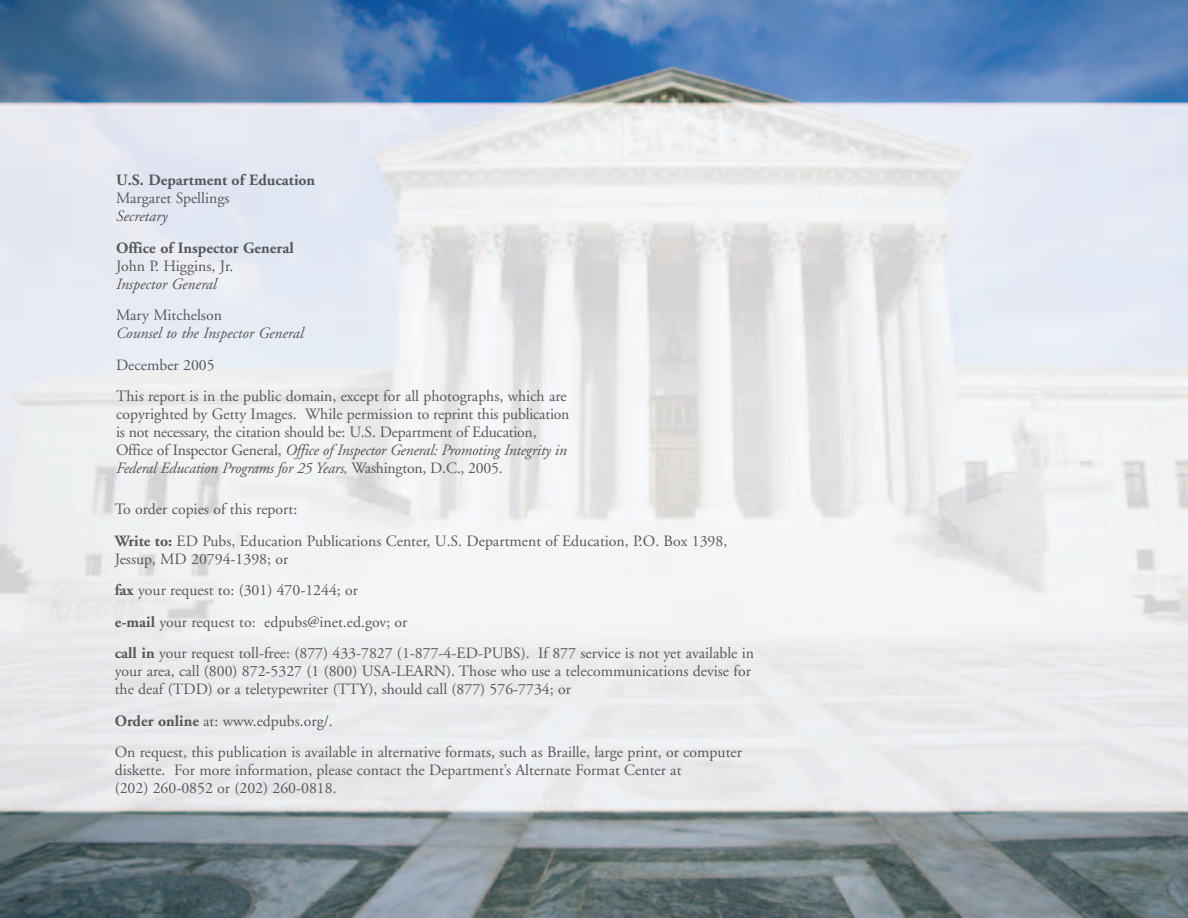
<style>
.page{position:relative;width:1188px;height:918px;background:#fff}
.page>*{position:absolute;margin:0;border:0;box-sizing:border-box;transform-origin:0 0}
.t1{font:15.75px/31.5px "Adobe Garamond";color:#57585a}
.t2{font:italic 15.75px "Adobe Garamond";color:#57585a}
.t3{font:700 15.75px "Adobe Garamond";color:#57585a}
.s1{font-style:italic}
.s2{font-weight:700}
</style>
<div class="page">
<img style="left:0;top:0;width:1188px;height:918px">
<p class="t3" style="left:116px;top:174px;width:201px">U.S. Department of Education</p>
<p class="t1" style="left:116px;top:184px;width:115px">Margaret Spellings</p>
<p class="t2" style="left:116px;top:210px;width:53px">Secretary</p>
<p class="t3" style="left:116px;top:241px;width:179px">Office of Inspector General</p>
<p class="t1" style="left:116px;top:251px;width:119px">John P. Higgins, Jr.</p>
<p class="t2" style="left:116px;top:277px;width:102px">Inspector General</p>
<p class="t1" style="left:116px;top:301px;width:107px">Mary Mitchelson</p>
<p class="t2" style="left:116px;top:327px;width:189px">Counsel to the Inspector General</p>
<p class="t1" style="left:116px;top:350px;width:452px">December 2005<br>This report is in the public domain, except for all photographs, which are</p>
<p class="t1" style="left:116px;top:406px;width:455px;line-height:18px">copyrighted by Getty Images. While permission to reprint this publication is not necessary, the citation should be: U.S. Department of Education, Office of Inspector General, <span class="s1">Office of Inspector General: Promoting Integrity in Federal Education Programs for 25 Years,</span> Washington, D.C., 2005.</p>
<p class="t1" style="left:115px;top:495px;width:614px">To order copies of this report:<br><span class="s2">Write to:</span> ED Pubs, Education Publications Center, U.S. Department of Education, P.O. Box 1398,</p>
<p class="t1" style="left:115px;top:544px;width:641px">Jessup, MD 20794-1398; or<br><span class="s2">fax</span> your request to: (301) 470-1244; or<br><span class="s2">e-mail</span> your request to: edpubs@inet.ed.gov; or<br><span class="s2">call in</span> your request toll-free: (877) 433-7827 (1-877-4-ED-PUBS). If 877 service is not yet available in</p>
<p class="t1" style="left:115px;top:663px;width:638px;line-height:18px">your area, call (800) 872-5327 (1 (800) USA-LEARN). Those who use a telecommunications devise for the deaf (TDD) or a teletypewriter (TTY), should call (877) 576-7734; or</p>
<p class="t1" style="left:115px;top:706px;width:629px"><span class="s2">Order online</span> at: www.edpubs.org/.<br>On request, this publication is available in alternative formats, such as Braille, large print, or computer</p>
<p class="t1" style="left:115px;top:762px;width:568px;line-height:18px">diskette. For more information, please contact the Department’s Alternate Format Center at (202) 260-0852 or (202) 260-0818.</p>
</div>
